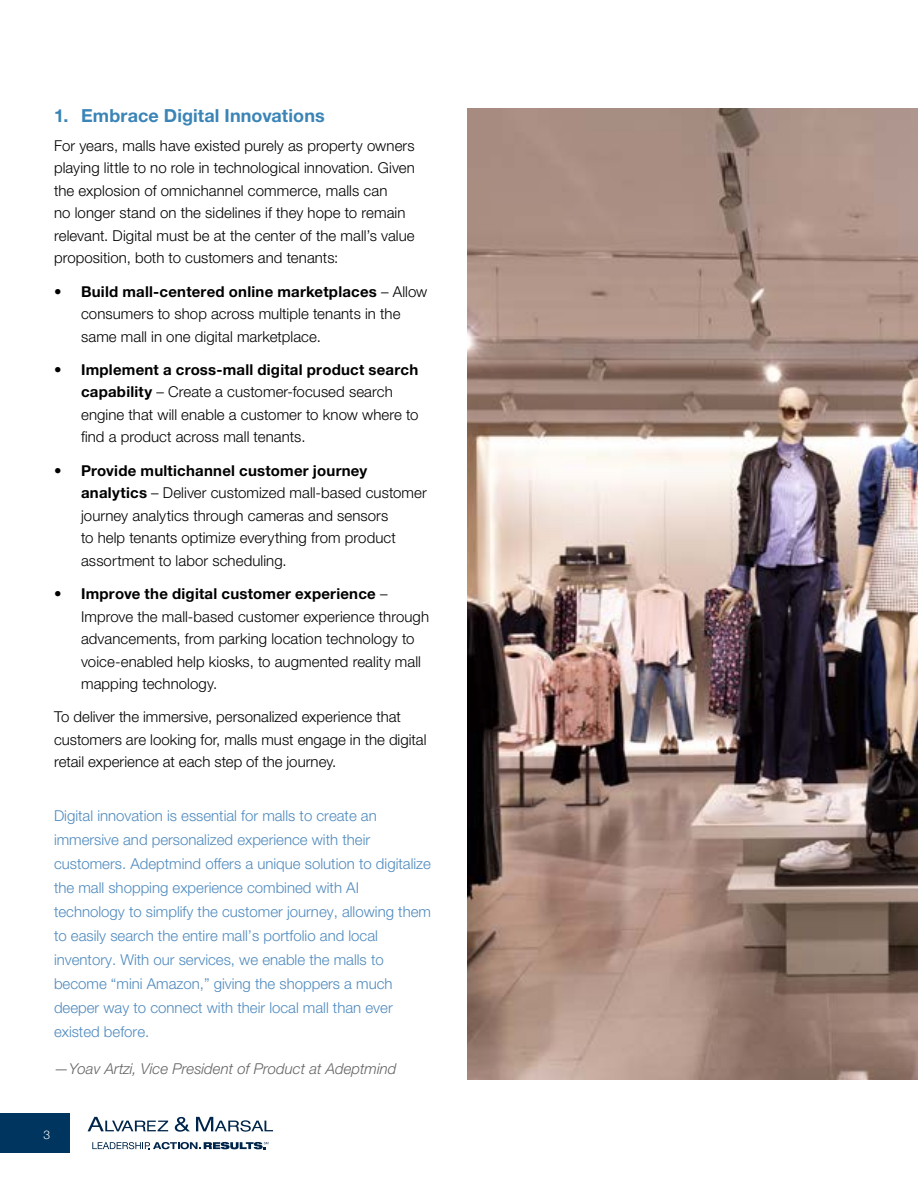
<style>
.page{position:relative;width:918px;height:1188px;background:#fff}
.page>*{position:absolute;margin:0;border:0;box-sizing:border-box;transform-origin:0 0}
.t1{font:700 18px "Helvetica Neue LT Std";letter-spacing:.005em;color:#3a84b6}
.t2{font:300 15px/22.5px "Helvetica Neue LT Std";letter-spacing:.005em;color:#000}
.t3{font:300 15px/24px "Helvetica Neue LT Std";color:#4f8abe}
.t4{font:italic 300 15px "Helvetica Neue LT Std";color:#656565}
.t5{font:300 12px "Helvetica Neue";color:#fff}
.s1{font-weight:700}
</style>
<div class="page">
<svg style="left:88px;top:1117px;width:80px;height:14px"></svg>
<svg style="left:175px;top:1117px;width:15px;height:15px"></svg>
<svg style="left:196px;top:1117px;width:77px;height:15px"></svg>
<svg style="left:92px;top:1142px;width:176px;height:7px"></svg>
<img style="left:468px;top:109px;width:450px;height:971px">
<div style="left:0;top:1114px;width:69px;height:39px;background:#00355f"></div>
<p class="t1" style="left:54px;top:104px;width:272px">1. Embrace Digital Innovations</p>
<p class="t2" style="left:54px;top:134px;width:362px">For years, malls have existed purely as property owners playing little to no role in technological innovation. Given the explosion of omnichannel commerce, malls can<br>no longer stand on the sidelines if they hope to remain relevant. Digital must be at the center of the mall’s value proposition, both to customers and tenants:</p>
<p class="t2" style="left:81px;top:280px;width:348px;text-indent:-27px"><span class="s1">• Build mall-centered online marketplaces</span> – Allow consumers to shop across multiple tenants in the same mall in one digital marketplace.</p>
<p class="t2" style="left:81px;top:358px;width:339px;text-indent:-27px"><span class="s1">• Implement a cross-mall digital product search capability</span> – Create a customer-focused search engine that will enable a customer to know where to find a product across mall tenants.</p>
<p class="t2" style="left:81px;top:459px;width:347px;text-indent:-27px"><span class="s1">• Provide multichannel customer journey analytics</span> – Deliver customized mall-based customer journey analytics through cameras and sensors<br>to help tenants optimize everything from product assortment to labor scheduling.</p>
<p class="t2" style="left:81px;top:582px;width:350px;text-indent:-27px"><span class="s1">• Improve the digital customer experience</span> – Improve the mall-based customer experience through advancements, from parking location technology to voice-enabled help kiosks, to augmented reality mall mapping technology.</p>
<p class="t2" style="left:54px;top:705px;width:374px">To deliver the immersive, personalized experience that customers are looking for, malls must engage in the digital retail experience at each step of the journey.</p>
<p class="t3" style="left:54px;top:803px;width:379px">Digital innovation is essential for malls to create an immersive and personalized experience with their customers. Adeptmind offers a unique solution to digitalize the mall shopping experience combined with AI technology to simplify the customer journey, allowing them to easily search the entire mall’s portfolio and local inventory. With our services, we enable the malls to become “mini Amazon,” giving the shoppers a much deeper way to connect with their local mall than ever existed before.</p>
<p class="t4" style="left:54px;top:1060px;width:344px">—Yoav Artzi, Vice President of Product at Adeptmind</p>
<p class="t5" style="left:44px;top:1128px;width:9px">34</p>
</div>
